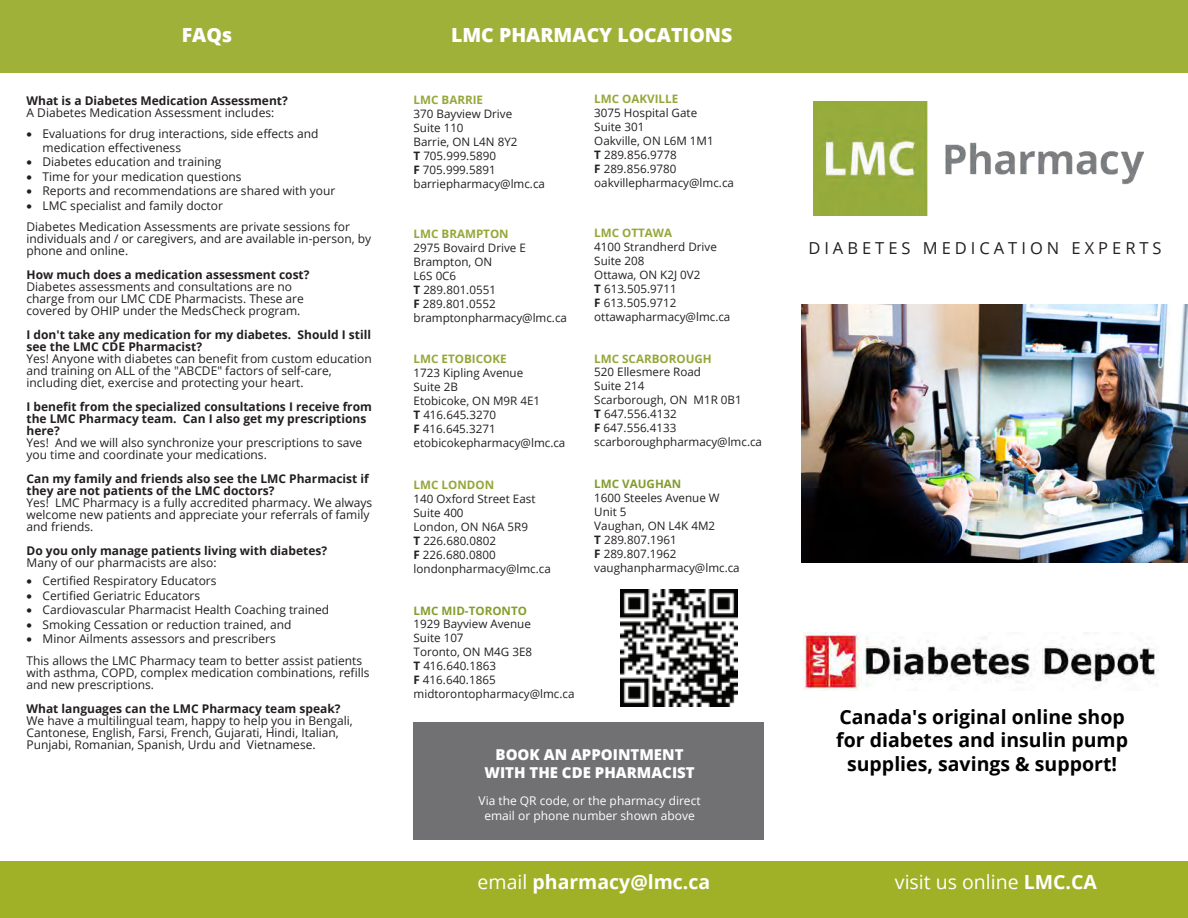
<style>
.page{position:relative;width:1188px;height:918px;background:#fff}
.page>*{position:absolute;margin:0;border:0;box-sizing:border-box;transform-origin:0 0}
.t1{font:700 19.5px/23.4px "Open Sans";color:#000;text-align:center}
.t2{font:800 19.5px "Open Sans";color:#fff}
.t3{font:700 19.5px "Open Sans";color:#fff}
.t4{font:19.5px "Open Sans";color:#fff}
.t5{font:16.5px "Open Sans";letter-spacing:.24em;color:#231f20}
.t6{font:800 15px/18px "Open Sans";color:#fff;text-align:center}
.t7{font:12px/12px "Open Sans";color:#231f20}
.t8{font:700 12px/12px "Open Sans";color:#231f20}
.t9{font:12px/14.4px "Open Sans";color:#fff;text-align:center}
.t10{font:11.7px/14px "Open Sans";color:#231f20}
.t11{font:700 11.7px "Open Sans";color:#94a83a}
.t12{font:700 11.7px "Open Sans";color:#859e2d}
.t13{font:700 11.7px "Open Sans";color:#94a83a}
.t14{font:700 11.7px "Open Sans";color:#839b2e}
.t15{font:700 11.7px "Open Sans";color:#94a73a}
.s1{font-weight:700}
.s2{font-weight:400}
</style>
<div class="page">
<div style="left:0;top:0;width:1188px;height:72px;background:#a0b13a"></div>
<div style="left:413px;top:722px;width:350px;height:117px;background:#717174"></div>
<img style="left:813px;top:101px;width:330px;height:115px">
<div style="left:0;top:861px;width:1188px;height:57px;background:#a0b127"></div>
<img style="left:803px;top:633px;width:356px;height:58px">
<img style="left:802px;top:304px;width:386px;height:259px">
<img style="left:621px;top:590px;width:116px;height:116px">
<h1 class="t2" style="left:182px;top:27px;width:52px">FAQs</h1>
<h1 class="t2" style="left:451px;top:27px;width:283px">LMC PHARMACY LOCATIONS</h1>
<p class="t8" style="left:27px;top:94px;width:263px">What is a Diabetes Medication Assessment?</p>
<p class="t7" style="left:27px;top:106px;width:249px">A Diabetes Medication Assessment includes:</p>
<p class="t7" style="left:43px;top:126px;width:277px;line-height:14.4px;text-indent:-16px">• Evaluations for drug interactions, side effects and medication effectiveness</p>
<p class="t7" style="left:27px;top:156px;width:196px">• Diabetes education and training</p>
<p class="t7" style="left:27px;top:170px;width:217px">• Time for your medication questions</p>
<p class="t7" style="left:27px;top:185px;width:310px">• Reports and recommendations are shared with your</p>
<p class="t7" style="left:27px;top:194px;width:325px;line-height:21.8px">• LMC specialist and family doctor<br>Diabetes Medication Assessments are private sessions for</p>
<p class="t7" style="left:27px;top:233px;width:346px">individuals and / or caregivers, and are available in-person, by phone and online.</p>
<p class="t8" style="left:27px;top:269px;width:285px">How much does a medication assessment cost?</p>
<p class="t7" style="left:27px;top:281px;width:279px">Diabetes assessments and consultations are no charge from our LMC CDE Pharmacists. These are covered by OHIP under the MedsCheck program.</p>
<p class="t8" style="left:27px;top:329px;width:346px">I don't take any medication for my diabetes. Should I still see the LMC CDE Pharmacist?</p>
<p class="t7" style="left:27px;top:353px;width:347px">Yes! Anyone with diabetes can benefit from custom education and training on ALL of the "ABCDE" factors of self-care, including diet, exercise and protecting your heart.</p>
<p class="t8" style="left:27px;top:401px;width:347px">I benefit from the specialized consultations I receive from the LMC Pharmacy team. Can I also get my prescriptions here?</p>
<p class="t7" style="left:27px;top:437px;width:337px">Yes! And we will also synchronize your prescriptions to save you time and coordinate your medications.</p>
<p class="t8" style="left:27px;top:473px;width:344px">Can my family and friends also see the LMC Pharmacist if they are not patients of the LMC doctors?</p>
<p class="t7" style="left:27px;top:497px;width:347px">Yes! LMC Pharmacy is a fully accredited pharmacy. We always welcome new patients and appreciate your referrals of family and friends.</p>
<p class="t8" style="left:27px;top:545px;width:302px">Do you only manage patients living with diabetes?</p>
<p class="t7" style="left:27px;top:557px;width:192px">Many of our pharmacists are also:</p>
<p class="t7" style="left:27px;top:575px;width:192px">• Certified Respiratory Educators</p>
<p class="t7" style="left:27px;top:589px;width:175px">• Certified Geriatric Educators</p>
<p class="t7" style="left:27px;top:604px;width:304px">• Cardiovascular Pharmacist Health Coaching trained</p>
<p class="t7" style="left:27px;top:618px;width:266px">• Smoking Cessation or reduction trained, and</p>
<p class="t7" style="left:27px;top:628px;width:337px;line-height:21.8px">• Minor Ailments assessors and prescribers<br>This allows the LMC Pharmacy team to better assist patients</p>
<p class="t7" style="left:27px;top:666px;width:345px">with asthma, COPD, complex medication combinations, refills and new prescriptions.</p>
<p class="t8" style="left:27px;top:702px;width:316px">What languages can the LMC Pharmacy team speak?</p>
<p class="t7" style="left:27px;top:714px;width:328px">We have a multilingual team, happy to help you in Bengali,<br>Cantonese, English, Farsi, French, Gujarati, Hindi, Italian,<br>Punjabi, Romanian, Spanish, Urdu and Vietnamese.</p>
<p class="t11" style="left:414px;top:95px;width:71px">LMC BARRIE</p>
<p class="t10" style="left:414px;top:108px;width:133px">370 Bayview Drive<br>Suite 110<br>Barrie, ON L4N 8Y2<br><span class="s1">T</span> 705.999.5890<br><span class="s1">F</span> 705.999.5891 barriepharmacy@lmc.ca</p>
<p class="t11" style="left:414px;top:229px;width:97px">LMC BRAMPTON</p>
<p class="t10" style="left:414px;top:242px;width:155px">2975 Bovaird Drive E<br>Brampton, ON<br>L6S 0C6<br><span class="s1">T</span> 289.801.0551<br><span class="s1">F</span> 289.801.0552 bramptonpharmacy@lmc.ca</p>
<p class="t11" style="left:414px;top:355px;width:94px">LMC ETOBICOKE</p>
<p class="t10" style="left:414px;top:367px;width:153px">1723 Kipling Avenue<br>Suite 2B<br>Etobicoke, ON M9R 4E1<br><span class="s1">T</span> 416.645.3270<br><span class="s1">F</span> 416.645.3271 etobicokepharmacy@lmc.ca</p>
<p class="t15" style="left:414px;top:476px;width:82px">LMC LONDON</p>
<p class="t10" style="left:414px;top:491px;width:139px">140 Oxford Street East<br>Suite 400<br>London, ON N6A 5R9<br><span class="s1">T</span> 226.680.0802<br><span class="s1">F</span> 226.680.0800 londonpharmacy@lmc.ca</p>
<p class="t12" style="left:414px;top:602px;width:115px">LMC MID-TORONTO</p>
<p class="t10" style="left:414px;top:617px;width:162px">1929 Bayview Avenue<br>Suite 107<br>Toronto, ON M4G 3E8<br><span class="s1">T</span> 416.640.1863<br><span class="s1">F</span> 416.640.1865 midtorontopharmacy@lmc.ca</p>
<p class="t11" style="left:594px;top:92px;width:86px">LMC OAKVILLE</p>
<p class="t10" style="left:594px;top:107px;width:141px">3075 Hospital Gate<br>Suite 301<br>Oakville, ON L6M 1M1<br><span class="s1">T</span> 289.856.9778<br><span class="s1">F</span> 289.856.9780 oakvillepharmacy@lmc.ca</p>
<p class="t11" style="left:594px;top:226px;width:79px">LMC OTTAWA</p>
<p class="t10" style="left:594px;top:241px;width:138px">4100 Strandherd Drive<br>Suite 208<br>Ottawa, ON K2J 0V2<br><span class="s1">T</span> 613.505.9711<br><span class="s1">F</span> 613.505.9712 ottawapharmacy@lmc.ca</p>
<p class="t13" style="left:594px;top:350px;width:119px">LMC SCARBOROUGH</p>
<p class="t10" style="left:594px;top:365px;width:169px">520 Ellesmere Road<br>Suite 214<br>Scarborough, ON M1R 0B1<br><span class="s1">T</span> 647.556.4132<br><span class="s1">F</span> 647.556.4133 scarboroughpharmacy@lmc.ca</p>
<p class="t14" style="left:594px;top:476px;width:89px">LMC VAUGHAN</p>
<p class="t10" style="left:594px;top:491px;width:147px">1600 Steeles Avenue W<br>Unit 5<br>Vaughan, ON L4K 4M2<br><span class="s1">T</span> 289.807.1961<br><span class="s1">F</span> 289.807.1962 vaughanpharmacy@lmc.ca</p>
<p class="t6" style="left:484px;top:746px;width:212px">BOOK AN APPOINTMENT<br>WITH THE CDE PHARMACIST</p>
<p class="t9" style="left:479px;top:793px;width:224px">Via the QR code, or the pharmacy direct email or phone number shown above</p>
<h2 class="t5" style="left:808px;top:237px;width:355px">DIABETES MEDICATION EXPERTS</h2>
<h1 class="t1" style="left:836px;top:705px;width:293px">Canada's original online shop for diabetes and insulin pump supplies, savings &amp; support!</h1>
<h1 class="t3" style="left:478px;top:875px;width:234px"><span class="s2">email</span> pharmacy@lmc.ca</h1>
<h1 class="t4" style="left:895px;top:875px;width:204px">visit us online <span class="s1">LMC.CA</span></h1>
</div>
